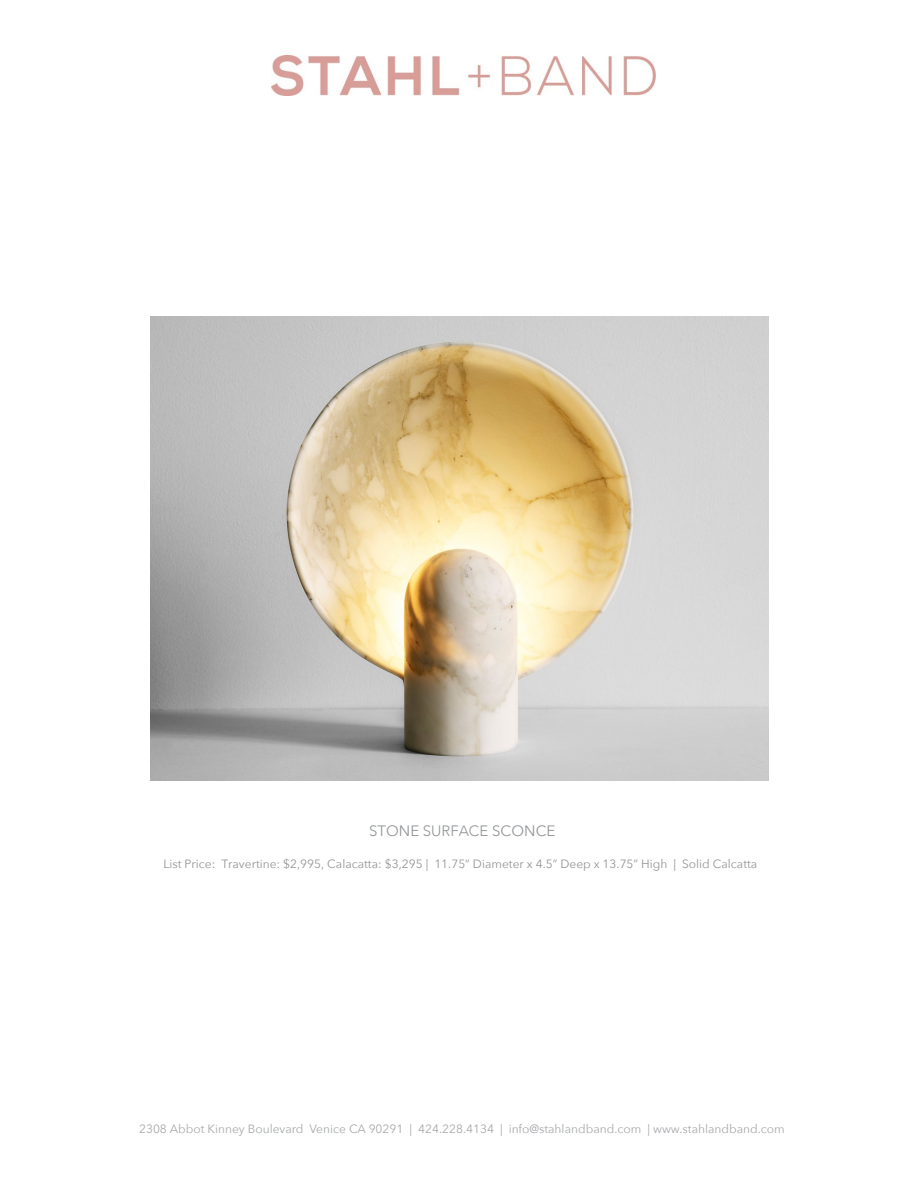
<style>
.page{position:relative;width:918px;height:1188px;background:#fff}
.page>*{position:absolute;margin:0;border:0;box-sizing:border-box;transform-origin:0 0}
.t1{font:15px "Avenir Next";color:#939598}
.t2{font:12px "Avenir Next";color:#a7a9ac}
.t3{font:12px "Avenir Next";color:#939598}
.s1{font-style:inherit}
.s2{font-family:"Avenir";font-weight:300}
</style>
<div class="page">
<img style="left:271px;top:56px;width:384px;height:39px">
<img style="left:151px;top:316px;width:618px;height:464px">
<p class="t1" style="left:369px;top:818px;width:188px">S<span class="s1">TONE</span> <span class="s2">SURFACE</span> SCONCE</p>
<p class="t3" style="left:163px;top:854px;width:595px">List Price: Travertine: $<span class="s1">2</span>,<span class="s1">9</span>95, Calacatta: $3,295 | 11.75” Diameter x 4.5” Deep x 13.75” High | Solid <span class="s1">Calcatta</span></p>
<p class="t2" style="left:139px;top:1119px;width:647px">2308 Abbot Kinney Boulevard Venice CA 90291 | 424.228.4134 | info@stahlandband.com | www.stahlandband.com</p>
</div>
